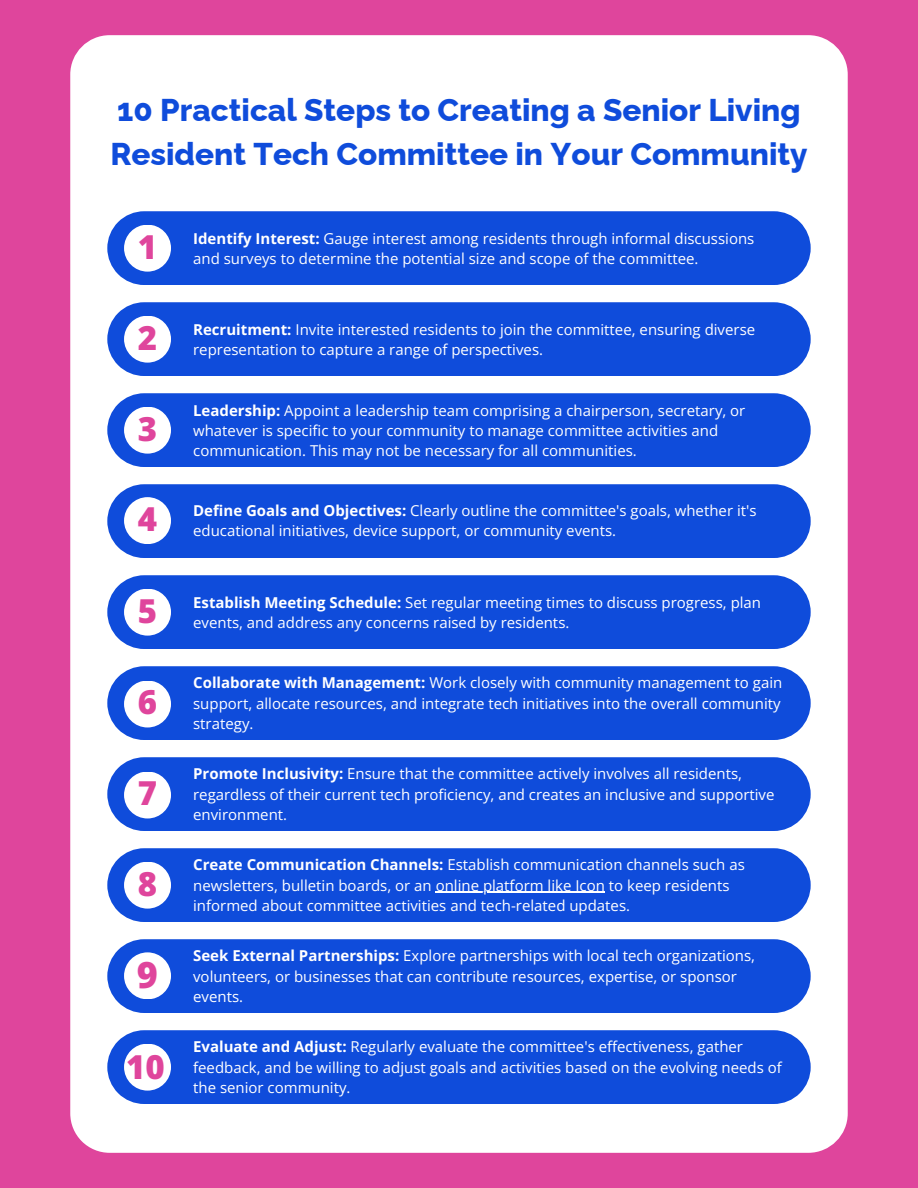
<style>
.page{position:relative;width:918px;height:1188px;background:#df459c}
.page>*{position:absolute;margin:0;border:0;box-sizing:border-box;transform-origin:0 0}
.t1{font:800 36px "Open Sans";color:#df459c}
.t2{font:800 33px "Open Sans";color:#df459c}
.t3{font:800 31.5px/43.8px "Raleway";color:#0f4cdb}
.t4{font:15px/20.2px "Open Sans";color:#fff}
.s1{font-weight:700}
</style>
<div class="page">
<div style="left:70px;top:35px;width:778px;height:1118px;background:#fff"></div>
<div style="left:107px;top:211px;width:704px;height:74px;background:#0f4cdb"></div>
<div style="left:124px;top:225px;width:47px;height:47px;background:#fff;border-radius:50%"></div>
<div style="left:107px;top:848px;width:704px;height:74px;background:#0f4cdb"></div>
<div style="left:107px;top:302px;width:704px;height:74px;background:#0f4cdb"></div>
<div style="left:107px;top:393px;width:704px;height:74px;background:#0f4cdb"></div>
<div style="left:107px;top:484px;width:704px;height:74px;background:#0f4cdb"></div>
<div style="left:107px;top:575px;width:704px;height:74px;background:#0f4cdb"></div>
<div style="left:107px;top:666px;width:704px;height:74px;background:#0f4cdb"></div>
<div style="left:107px;top:757px;width:704px;height:74px;background:#0f4cdb"></div>
<div style="left:107px;top:939px;width:704px;height:74px;background:#0f4cdb"></div>
<div style="left:107px;top:1030px;width:704px;height:74px;background:#0f4cdb"></div>
<hr style="left:436px;top:892px;width:169px;height:1px;background:#fff">
<div style="left:124px;top:316px;width:47px;height:47px;background:#fff;border-radius:50%"></div>
<div style="left:124px;top:407px;width:47px;height:47px;background:#fff;border-radius:50%"></div>
<div style="left:124px;top:497px;width:47px;height:47px;background:#fff;border-radius:50%"></div>
<div style="left:124px;top:589px;width:47px;height:47px;background:#fff;border-radius:50%"></div>
<div style="left:124px;top:681px;width:47px;height:46px;background:#fff;border-radius:50%"></div>
<div style="left:124px;top:772px;width:47px;height:46px;background:#fff;border-radius:50%"></div>
<div style="left:124px;top:862px;width:47px;height:47px;background:#fff;border-radius:50%"></div>
<div style="left:124px;top:952px;width:47px;height:47px;background:#fff;border-radius:50%"></div>
<div style="left:124px;top:1044px;width:47px;height:47px;background:#fff;border-radius:50%"></div>
<h1 class="t3" style="left:110px;top:88px;width:699px">10 Practical Steps to Creating a Senior Living<br>Resident Tech Committee in Your Community</h1>
<p class="t2" style="left:138px;top:223px;width:21px">1</p>
<p class="t2" style="left:138px;top:314px;width:21px">2</p>
<p class="t2" style="left:138px;top:405px;width:21px">3</p>
<p class="t2" style="left:138px;top:496px;width:21px">4</p>
<p class="t2" style="left:138px;top:587px;width:21px">5</p>
<p class="t2" style="left:138px;top:678px;width:21px">6</p>
<p class="t2" style="left:138px;top:770px;width:21px">7</p>
<p class="t2" style="left:138px;top:860px;width:21px">8</p>
<p class="t1" style="left:137px;top:950px;width:23px">9</p>
<h2 class="t2" style="left:126px;top:1044px;width:40px">10</h2>
<p class="t4" style="left:193px;top:228px;width:563px"><span class="s1">Identify Interest:</span> Gauge interest among residents through informal discussions and surveys to determine the potential size and scope of the committee.</p>
<p class="t4" style="left:193px;top:319px;width:564px"><span class="s1">Recruitment:</span> Invite interested residents to join the committee, ensuring diverse representation to capture a range of perspectives.</p>
<p class="t4" style="left:193px;top:400px;width:554px"><span class="s1">Leadership:</span> Appoint a leadership team comprising a chairperson, secretary, or whatever is specific to your community to manage committee activities and communication. This may not be necessary for all communities.</p>
<p class="t4" style="left:193px;top:500px;width:565px"><span class="s1">Define Goals and Objectives:</span> Clearly outline the committee's goals, whether it's educational initiatives, device support, or community events.</p>
<p class="t4" style="left:193px;top:592px;width:570px"><span class="s1">Establish Meeting Schedule:</span> Set regular meeting times to discuss progress, plan events, and address any concerns raised by residents.</p>
<p class="t4" style="left:193px;top:673px;width:591px;text-align:justify"><span class="s1">Collaborate with Management:</span> Work closely with community management to gain support, allocate resources, and integrate tech initiatives into the overall community strategy.</p>
<p class="t4" style="left:193px;top:764px;width:583px"><span class="s1">Promote Inclusivity:</span> Ensure that the committee actively involves all residents, regardless of their current tech proficiency, and creates an inclusive and supportive environment.</p>
<p class="t4" style="left:193px;top:855px;width:553px"><span class="s1">Create Communication Channels:</span> Establish communication channels such as newsletters, bulletin boards, or an online platform like Icon to keep residents</p>
<p class="t4" style="left:193px;top:895px;width:438px">informed about committee activities and tech-related updates.</p>
<p class="t4" style="left:193px;top:946px;width:563px"><span class="s1">Seek External Partnerships:</span> Explore partnerships with local tech organizations, volunteers, or businesses that can contribute resources, expertise, or sponsor events.</p>
<p class="t4" style="left:193px;top:1037px;width:590px"><span class="s1">Evaluate and Adjust:</span> Regularly evaluate the committee's effectiveness, gather feedback, and be willing to adjust goals and activities based on the evolving needs of the senior community.</p>
</div>
